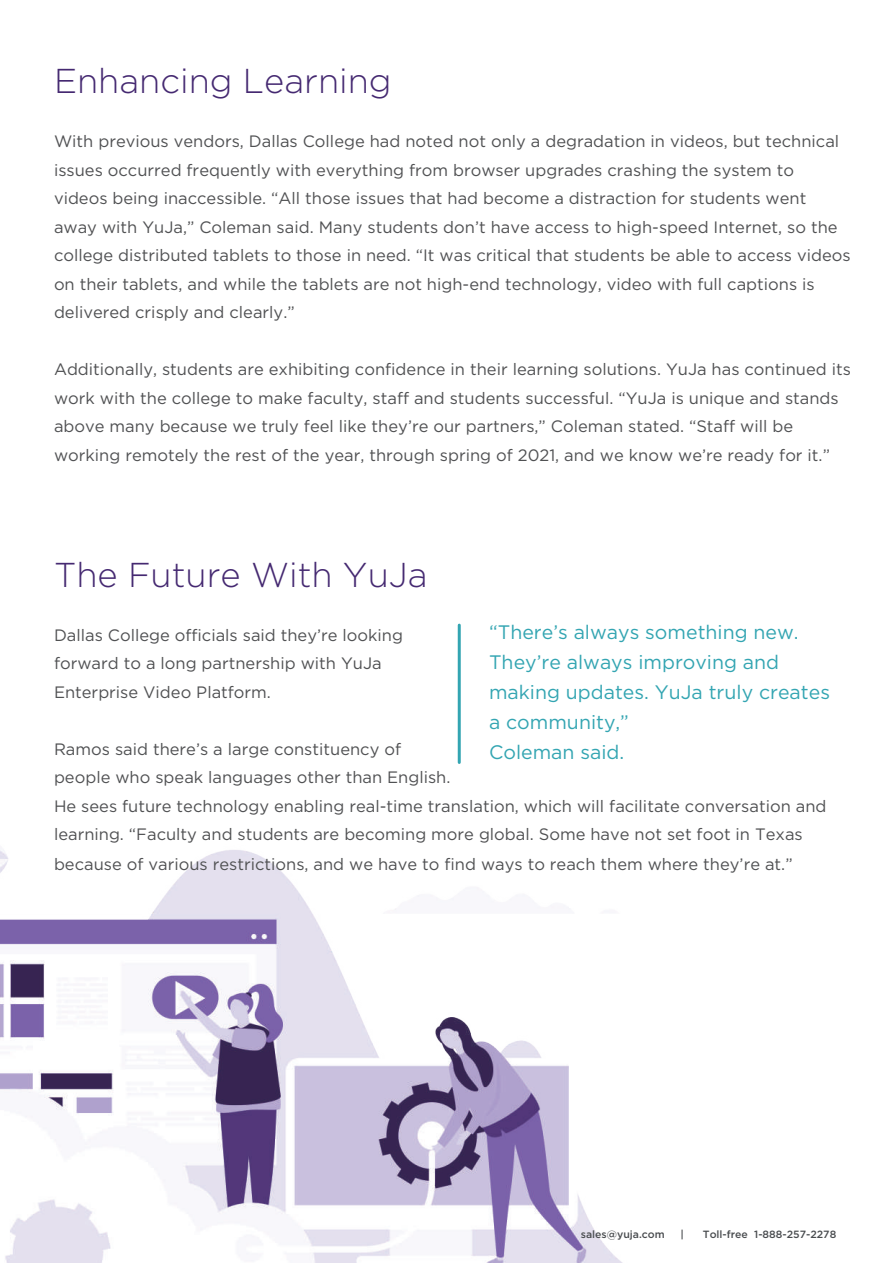
<style>
.page{position:relative;width:893px;height:1263px;background:#fff}
.page>*{position:absolute;margin:0;border:0;box-sizing:border-box;transform-origin:0 0}
.t1{font:300 34.5px "Gotham";color:#452971}
.t2{font:19.5px/30px "Gotham";color:#33a5b2}
.t3{font:16.5px/28.5px "Gotham";color:#505153}
.t4{font:500 10.5px "Gotham";color:#494c4f}
</style>
<div class="page">
<img style="left:0;top:850px;width:623px;height:413px">
<hr style="left:458px;top:625px;width:3px;height:137px;background:#33a5b2">
<h1 class="t1" style="left:54px;top:62px;width:339px">Enhancing Learning</h1>
<p class="t3" style="left:54px;top:127px;width:798px">With previous vendors, Dallas College had noted not only a degradation in videos, but technical issues occurred frequently with everything from browser upgrades crashing the system to videos being inaccessible. “All those issues that had become a distraction for students went away with YuJa,” Coleman said. Many students don’t have access to high-speed Internet, so the college distributed tablets to those in need. “It was critical that students be able to access videos on their tablets, and while the tablets are not high-end technology, video with full captions is delivered crisply and clearly.”</p>
<p class="t3" style="left:54px;top:355px;width:798px">Additionally, students are exhibiting confidence in their learning solutions. YuJa has continued its work with the college to make faculty, staff and students successful. “YuJa is unique and stands above many because we truly feel like they’re our partners,” Coleman stated. “Staff will be working remotely the rest of the year, through spring of 2021, and we know we’re ready for it.”</p>
<h1 class="t1" style="left:54px;top:555px;width:375px">The Future With YuJa</h1>
<p class="t2" style="left:489px;top:617px;width:343px">“There’s always something new.<br>They’re always improving and making updates. YuJa truly creates a community,”<br>Coleman said.</p>
<p class="t3" style="left:54px;top:620px;width:351px">Dallas College officials said they’re looking forward to a long partnership with YuJa<br>Enterprise Video Platform.</p>
<p class="t3" style="left:54px;top:734px;width:774px">Ramos said there’s a large constituency of<br>people who speak languages other than English.<br>He sees future technology enabling real-time translation, which will facilitate conversation and learning. “Faculty and students are becoming more global. Some have not set foot in Texas</p>
<p class="t3" style="left:54px;top:850px;width:740px">because of various restrictions, and we have to find ways to reach them where they’re at.”</p>
<p class="t4" style="left:581px;top:1228px;width:85px">sales@yuja.com</p>
<p class="t4" style="left:680px;top:1228px;width:5px">|</p>
<p class="t4" style="left:703px;top:1228px;width:135px">Toll-free 1-888-257-2278</p>
</div>
